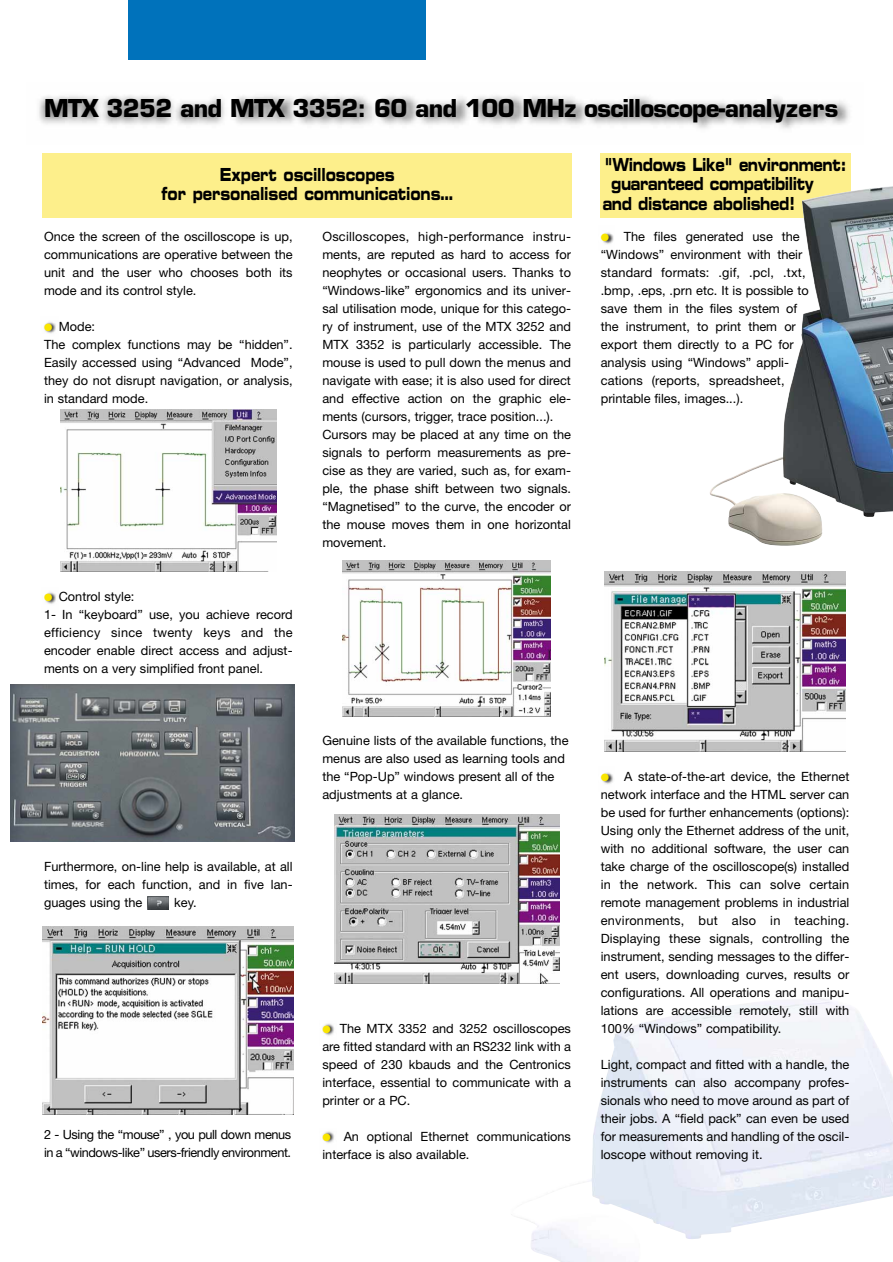
<style>
.page{position:relative;width:893px;height:1262px;background:#fff}
.page>*{position:absolute;margin:0;border:0;box-sizing:border-box;transform-origin:0 0}
.t1{font:700 24px "Eurostile";letter-spacing:-.03em;color:#000}
.t2{font:18px "Eurostile Bold Extended Two";letter-spacing:-.03em;color:#000;scale:.7 1}
.t3{font:18px/19.5px "Eurostile Bold Extended Two";letter-spacing:-.01em;color:#000;text-align:center;scale:.7 1}
.t4{font:12.75px/18px "Helvetica Neue";color:#000}
.t5{font:12.75px/18px "Helvetica Neue";letter-spacing:-.035em;color:#000}
.s1{color:#f9e500}
</style>
<div class="page">
<img style="left:602px;top:232px;width:12px;height:12px">
<img style="left:602px;top:772px;width:12px;height:12px">
<img style="left:323px;top:1131px;width:11px;height:12px">
<img style="left:323px;top:1023px;width:11px;height:13px">
<img style="left:45px;top:592px;width:11px;height:12px">
<img style="left:44px;top:322px;width:12px;height:12px">
<img style="left:521px;top:998px;width:371px;height:263px">
<img style="left:39px;top:95px;width:811px;height:34px">
<div style="left:128px;top:0;width:297px;height:60px;background:#0072bb"></div>
<div style="left:43px;top:153px;width:529px;height:64px;background:#fdef8b"></div>
<img style="left:148px;top:896px;width:21px;height:14px">
<img style="left:60px;top:409px;width:216px;height:162px">
<div style="left:43px;top:923px;width:250px;height:194px;background:linear-gradient(to right,#fff,#fff)"></div>
<img style="left:43px;top:926px;width:251px;height:188px">
<img style="left:342px;top:560px;width:209px;height:156px">
<img style="left:334px;top:814px;width:226px;height:169px">
<div style="left:600px;top:153px;width:250px;height:64px;background:#fdef8b"></div>
<img style="left:11px;top:685px;width:283px;height:156px">
<img style="left:709px;top:184px;width:183px;height:362px">
<img style="left:605px;top:572px;width:240px;height:180px">
<h1 class="t1" style="left:44px;top:99px;width:795px">MTX 3252 and MTX 3352: 60 and 100 MHz oscilloscope-analyzers</h1>
<h2 class="t3" style="left:161px;top:166px;width:418px">Expert oscilloscopes<br>for personalised communications…</h2>
<p class="t4" style="left:44px;top:228px;width:250px;text-align:justify">Once the screen of the oscilloscope is up, communications are operative between the unit and the user who chooses both its mode and its control style.</p>
<p class="t4" style="left:44px;top:318px;width:250px"><span class="s1">●</span> Mode:<br>The complex functions may be “hidden”.<br>Easily accessed using “Advanced Mode”, they do not disrupt navigation, or analysis, in standard mode.</p>
<p class="t4" style="left:322px;top:228px;width:250px">Oscilloscopes, high-performance instru&shy;ments, are reputed as hard to access for neophytes or occasional users. Thanks to “Windows-like” ergonomics and its univer&shy;sal utilisation mode, unique for this catego&shy;ry of instrument, use of the MTX 3252 and MTX 3352 is particularly accessible. The mouse is used to pull down the menus and navigate with ease; it is also used for direct and effective action on the graphic ele&shy;ments (cursors, trigger, trace position...).<br>Cursors may be placed at any time on the signals to perform measurements as pre&shy;cise as they are varied, such as, for exam&shy;ple, the phase shift between two signals. “Magnetised” to the curve, the encoder or the mouse moves them in one horizontal movement.</p>
<p class="t4" style="left:44px;top:588px;width:250px"><span class="s1">●</span> Control style:<br>1- In “keyboard” use, you achieve record efficiency since twenty keys and the encoder enable direct access and adjust&shy;ments on a very simplified front panel.</p>
<p class="t4" style="left:44px;top:858px;width:250px;text-align:justify">Furthermore, on-line help is available, at all times, for each function, and in five lan&shy;guages using the</p>
<p class="t4" style="left:174px;top:894px;width:24px">key.</p>
<p class="t4" style="left:322px;top:732px;width:248px">Genuine lists of the available functions, the menus are also used as learning tools and the “Pop-Up” windows present all of the adjustments at a glance.</p>
<p class="t5" style="left:44px;top:1126px;width:248px">2 - Using the “mouse” , you pull down menus in a “windows-like” users-friendly environment.</p>
<p class="t4" style="left:322px;top:1020px;width:250px;text-align:justify"><span class="s1">●</span> The MTX 3352 and 3252 oscilloscopes are fitted standard with an RS232 link with a speed of 230 kbauds and the Centronics interface, essential to communicate with a printer or a PC.</p>
<p class="t4" style="left:322px;top:1128px;width:250px"><span class="s1">●</span> An optional Ethernet communications interface is also available.</p>
<h2 class="t2" style="left:604px;top:158px;width:347px">"Windows Like" environment:</h2>
<h2 class="t2" style="left:611px;top:177px;width:291px">guaranteed compatibility</h2>
<h2 class="t2" style="left:602px;top:197px;width:277px">and distance abolished!</h2>
<p class="t4" style="left:600px;top:228px;width:209px"><span class="s1">●</span> The files generated use the “Windows” environment with their standard formats: .gif, .pcl, .txt, .bmp, .eps, .prn etc. It is possible to save them in the files system of the instrument, to print them or export them directly to a PC for analysis using “Windows” appli&shy;cations (reports, spreadsheet, printable files, images...).</p>
<p class="t4" style="left:600px;top:768px;width:250px;text-align:justify"><span class="s1">●</span> A state-of-the-art device, the Ethernet network interface and the HTML server can be used for further enhancements (options):<br>Using only the Ethernet address of the unit, with no additional software, the user can take charge of the oscilloscope(s) installed in the network. This can solve certain remote management problems in industrial environments, but also in teaching.<br>Displaying these signals, controlling the instrument, sending messages to the differ&shy;ent users, downloading curves, results or configurations. All operations and manipu&shy;lations are accessible remotely, still with 100% “Windows” compatibility.</p>
<p class="t4" style="left:600px;top:1056px;width:250px;text-align:justify">Light, compact and fitted with a handle, the instruments can also accompany profes&shy;sionals who need to move around as part of their jobs. A “field pack” can even be used for measurements and handling of the oscil&shy;loscope without removing it.</p>
</div>
